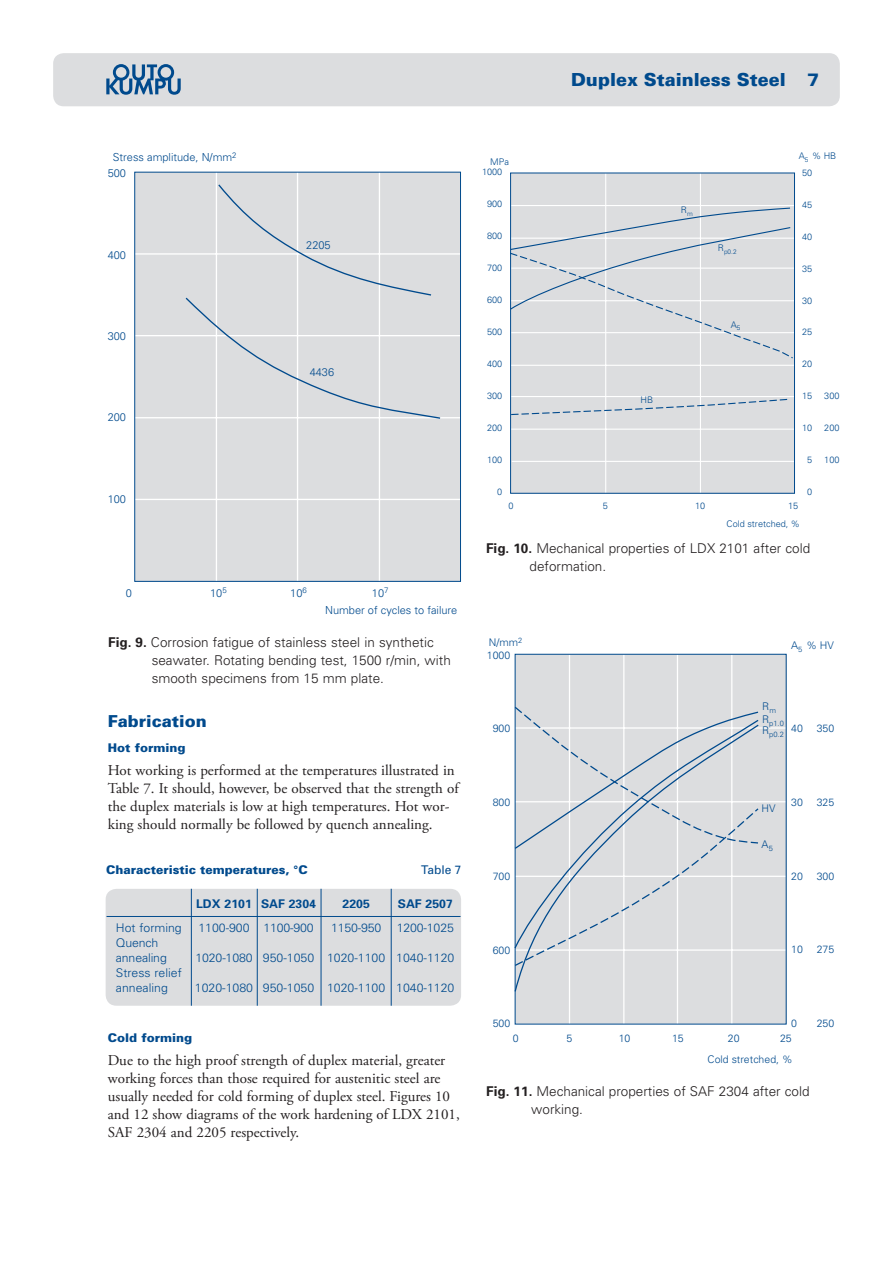
<style>
.page{position:relative;width:893px;height:1263px;background:#fff}
.page>*{position:absolute;margin:0;border:0;box-sizing:border-box;transform-origin:0 0}
.t1{font:900 18px "Univers";color:#004a8d}
.t2{font:900 16.5px "Univers";color:#004a8d}
.t3{font:15px/18px "Adobe Garamond Pro";color:#231f20}
.t4{font:300 13.5px/18px "Univers";color:#231f20}
.t5{font:300 12px/15px "Univers";color:#004a8d}
.t6{font:900 12px "Univers";color:#004a8d}
.t7{font:700 12px "Univers";color:#004a8d}
.t8{font:12px "Univers";color:#004a8d}
.t9{font:300 11.1px "Univers";color:#004a8d}
.t10{font:300 10.5px/13px "Univers";color:#004a8d}
.t11{font:300 9.15px/10.8px "Univers";color:#004a8d}
.t12{font:300 7.5px/11.2px "Univers";color:#004a8d}
.t13{font:300 6.45px "Univers";color:#004a8d}
.s1{font-weight:700}
</style>
<div class="page">
<div style="left:135px;top:172px;width:325px;height:409px;background:#dcdddf"></div>
<hr style="left:216px;top:172px;width:1px;height:409px;background:#fff">
<hr style="left:297px;top:172px;width:1px;height:409px;background:#fff">
<hr style="left:379px;top:172px;width:1px;height:409px;background:#fff">
<hr style="left:135px;top:253px;width:326px;height:2px;background:#fff">
<hr style="left:135px;top:335px;width:326px;height:1px;background:#fff">
<hr style="left:135px;top:417px;width:326px;height:1px;background:#fff">
<hr style="left:135px;top:499px;width:326px;height:1px;background:#fff">
<div style="left:134px;top:172px;width:327px;height:410px;border:1px solid #004a8d"></div>
<svg style="left:184px;top:184px;width:258px;height:235px"></svg>
<div style="left:515px;top:654px;width:271px;height:370px;background:#dcdddf"></div>
<hr style="left:515px;top:949px;width:271px;height:2px;background:#fff">
<hr style="left:515px;top:876px;width:271px;height:1px;background:#fff">
<hr style="left:515px;top:801px;width:271px;height:1px;background:#fff">
<hr style="left:515px;top:727px;width:271px;height:2px;background:#fff">
<hr style="left:569px;top:654px;width:1px;height:370px;background:#fff">
<hr style="left:623px;top:654px;width:1px;height:370px;background:#fff">
<hr style="left:677px;top:654px;width:1px;height:370px;background:#fff">
<hr style="left:731px;top:654px;width:1px;height:370px;background:#fff">
<svg style="left:514px;top:705px;width:246px;height:262px"></svg>
<div style="left:106px;top:889px;width:355px;height:117px;background:#dcdddf"></div>
<hr style="left:107px;top:916px;width:353px;height:1px;background:#004a8d">
<hr style="left:191px;top:889px;width:1px;height:117px;background:#004a8d">
<hr style="left:321px;top:889px;width:1px;height:117px;background:#004a8d">
<hr style="left:391px;top:889px;width:1px;height:117px;background:#004a8d">
<hr style="left:257px;top:889px;width:1px;height:117px;background:#004a8d">
<div style="left:511px;top:173px;width:283px;height:320px;background:#dcdddf"></div>
<hr style="left:511px;top:429px;width:283px;height:1px;background:#fff">
<hr style="left:511px;top:238px;width:283px;height:1px;background:#fff">
<hr style="left:605px;top:173px;width:1px;height:320px;background:#fff">
<hr style="left:700px;top:173px;width:1px;height:320px;background:#fff">
<hr style="left:511px;top:205px;width:284px;height:1px;background:#fff">
<hr style="left:512px;top:461px;width:283px;height:1px;background:#fff">
<svg style="left:510px;top:207px;width:281px;height:45px"></svg>
<svg style="left:510px;top:252px;width:284px;height:164px"></svg>
<div style="left:53px;top:53px;width:787px;height:53px;background:#dcdddf"></div>
<p class="t1" style="left:571px;top:69px;width:250px">Duplex Stainless Steel 7</p>
<p class="t9" style="left:113px;top:151px;width:125px">Stress amplitude, N/mm<sup>2</sup></p>
<p class="t9" style="left:108px;top:167px;width:20px">500</p>
<p class="t9" style="left:108px;top:248px;width:20px">400</p>
<p class="t9" style="left:108px;top:329px;width:20px">300</p>
<p class="t9" style="left:108px;top:411px;width:20px">200</p>
<p class="t9" style="left:108px;top:492px;width:20px">100</p>
<p class="t9" style="left:306px;top:238px;width:26px">2205</p>
<p class="t9" style="left:310px;top:366px;width:26px">4436</p>
<p class="t9" style="left:126px;top:586px;width:8px">0</p>
<p class="t9" style="left:210px;top:586px;width:18px">10<sup>5</sup></p>
<p class="t9" style="left:290px;top:586px;width:18px">10<sup>6</sup></p>
<p class="t9" style="left:372px;top:586px;width:18px">10<sup>7</sup></p>
<p class="t9" style="left:325px;top:604px;width:134px">Number of cycles to failure</p>
<p class="t4" style="left:152px;top:633px;width:301px;text-indent:-43px"><span class="s1">Fig. 9.</span> Corrosion fatigue of stainless steel in synthetic seawater. Rotating bending test, 1500 r/min, with smooth specimens from 15 mm plate.</p>
<p class="t2" style="left:108px;top:711px;width:100px">Fabrication</p>
<p class="t6" style="left:108px;top:740px;width:79px">Hot forming</p>
<p class="t3" style="left:108px;top:761px;width:352px">Hot working is performed at the temperatures illustrated in Table 7. It should, however, be observed that the strength of the duplex materials is low at high temperatures. Hot wor&shy;king should normally be followed by quench annealing.</p>
<p class="t6" style="left:106px;top:862px;width:203px">Characteristic temperatures, °C</p>
<p class="t8" style="left:421px;top:862px;width:42px">Table 7</p>
<p class="t7" style="left:196px;top:896px;width:121px">LDX 2101 SAF 2304</p>
<p class="t7" style="left:342px;top:896px;width:29px">2205</p>
<p class="t7" style="left:398px;top:896px;width:57px">SAF 2507</p>
<p class="t5" style="left:116px;top:919px;width:67px">Hot forming</p>
<p class="t5" style="left:198px;top:919px;width:117px">1100-900 1100-900</p>
<p class="t5" style="left:331px;top:919px;width:52px">1150-950</p>
<p class="t5" style="left:397px;top:919px;width:59px">1200-1025</p>
<p class="t5" style="left:116px;top:934px;width:52px">Quench annealing</p>
<p class="t5" style="left:195px;top:949px;width:260px">1020-1080 950-1050 1020-1100 1040-1120</p>
<p class="t5" style="left:116px;top:964px;width:67px">Stress relief annealing</p>
<p class="t5" style="left:195px;top:979px;width:261px">1020-1080 950-1050 1020-1100 1040-1120</p>
<p class="t6" style="left:108px;top:1030px;width:86px">Cold forming</p>
<p class="t3" style="left:108px;top:1052px;width:354px">Due to the high proof strength of duplex material, greater working forces than those required for austenitic steel are usually needed for cold forming of duplex steel. Figures 10 and 12 show diagrams of the work hardening of LDX 2101, SAF 2304 and 2205 respectively.</p>
<p class="t11" style="left:482px;top:156px;width:28px;text-indent:8px">MPa<br>1000</p>
<p class="t11" style="left:487px;top:198px;width:17px">900</p>
<p class="t11" style="left:487px;top:230px;width:17px">800</p>
<p class="t11" style="left:487px;top:262px;width:17px">700</p>
<p class="t11" style="left:487px;top:294px;width:17px">600</p>
<p class="t11" style="left:487px;top:326px;width:17px">500</p>
<p class="t11" style="left:487px;top:358px;width:17px">400</p>
<p class="t11" style="left:487px;top:390px;width:17px">300</p>
<p class="t11" style="left:487px;top:422px;width:17px">200</p>
<p class="t11" style="left:487px;top:454px;width:17px">100</p>
<p class="t11" style="left:497px;top:486px;width:7px">0</p>
<p class="t11" style="left:641px;top:394px;width:14px">HB</p>
<p class="t11" style="left:681px;top:204px;width:13px">R<sub>m</sub></p>
<p class="t13" style="left:718px;top:247px;width:20px"><sup>R</sup>p0.2</p>
<p class="t11" style="left:731px;top:319px;width:11px">A<sub>5</sub></p>
<p class="t11" style="left:799px;top:150px;width:39px">A<sub>5</sub> % HB</p>
<p class="t11" style="left:802px;top:167px;width:12px">50</p>
<p class="t11" style="left:802px;top:199px;width:12px">45</p>
<p class="t11" style="left:802px;top:231px;width:12px">40</p>
<p class="t11" style="left:802px;top:263px;width:12px">35</p>
<p class="t11" style="left:802px;top:295px;width:12px">30</p>
<p class="t11" style="left:802px;top:327px;width:12px">25</p>
<p class="t11" style="left:802px;top:358px;width:12px">20</p>
<p class="t11" style="left:802px;top:390px;width:12px">15</p>
<p class="t11" style="left:802px;top:422px;width:12px">10</p>
<p class="t11" style="left:807px;top:454px;width:7px">5</p>
<p class="t11" style="left:807px;top:486px;width:7px">0</p>
<p class="t11" style="left:824px;top:390px;width:17px">300</p>
<p class="t11" style="left:824px;top:422px;width:17px">200</p>
<p class="t11" style="left:824px;top:454px;width:17px">100</p>
<p class="t11" style="left:509px;top:500px;width:7px">0</p>
<p class="t11" style="left:603px;top:500px;width:7px">5</p>
<p class="t11" style="left:695px;top:500px;width:12px">10</p>
<p class="t11" style="left:727px;top:496px;width:75px;line-height:18.1px;text-align:right">15<br>Cold stretched, %</p>
<p class="t4" style="left:530px;top:539px;width:282px;text-indent:-43px"><span class="s1">Fig. 10.</span> Mechanical properties of LDX 2101 after cold deformation.</p>
<p class="t10" style="left:487px;top:635px;width:37px">N/mm<sup>2<br></sup>1000</p>
<p class="t10" style="left:791px;top:638px;width:44px">A<sub>5</sub> % HV</p>
<p class="t10" style="left:493px;top:722px;width:19px">900</p>
<p class="t10" style="left:762px;top:699px;width:15px">R<sub>m</sub></p>
<p class="t12" style="left:762px;top:717px;width:23px"><sup>R</sup>p1.0<br><sup>R</sup>p0.2</p>
<p class="t10" style="left:791px;top:721px;width:13px">40</p>
<p class="t10" style="left:817px;top:721px;width:19px">350</p>
<p class="t10" style="left:493px;top:795px;width:19px">800</p>
<p class="t10" style="left:761px;top:801px;width:16px">HV</p>
<p class="t10" style="left:762px;top:837px;width:13px">A<sub>5</sub></p>
<p class="t10" style="left:791px;top:795px;width:13px">30</p>
<p class="t10" style="left:817px;top:795px;width:19px">325</p>
<p class="t10" style="left:493px;top:869px;width:19px">700</p>
<p class="t10" style="left:791px;top:869px;width:13px">20</p>
<p class="t10" style="left:817px;top:869px;width:19px">300</p>
<p class="t10" style="left:493px;top:943px;width:19px">600</p>
<p class="t10" style="left:791px;top:943px;width:13px">10</p>
<p class="t10" style="left:817px;top:943px;width:19px">275</p>
<p class="t10" style="left:493px;top:1017px;width:19px">500</p>
<p class="t10" style="left:791px;top:1016px;width:7px">0</p>
<p class="t10" style="left:817px;top:1016px;width:19px">250</p>
<p class="t10" style="left:513px;top:1031px;width:7px">0</p>
<p class="t10" style="left:566px;top:1031px;width:7px">5</p>
<p class="t10" style="left:619px;top:1031px;width:13px">10</p>
<p class="t10" style="left:672px;top:1031px;width:13px">15</p>
<p class="t10" style="left:728px;top:1031px;width:13px">20</p>
<p class="t10" style="left:708px;top:1027px;width:86px;line-height:21px;text-align:right">25<br>Cold stretched, %</p>
<p class="t4" style="left:531px;top:1082px;width:280px;text-indent:-45px"><span class="s1">Fig. 11.</span> Mechanical properties of SAF 2304 after cold working.</p>
</div>
